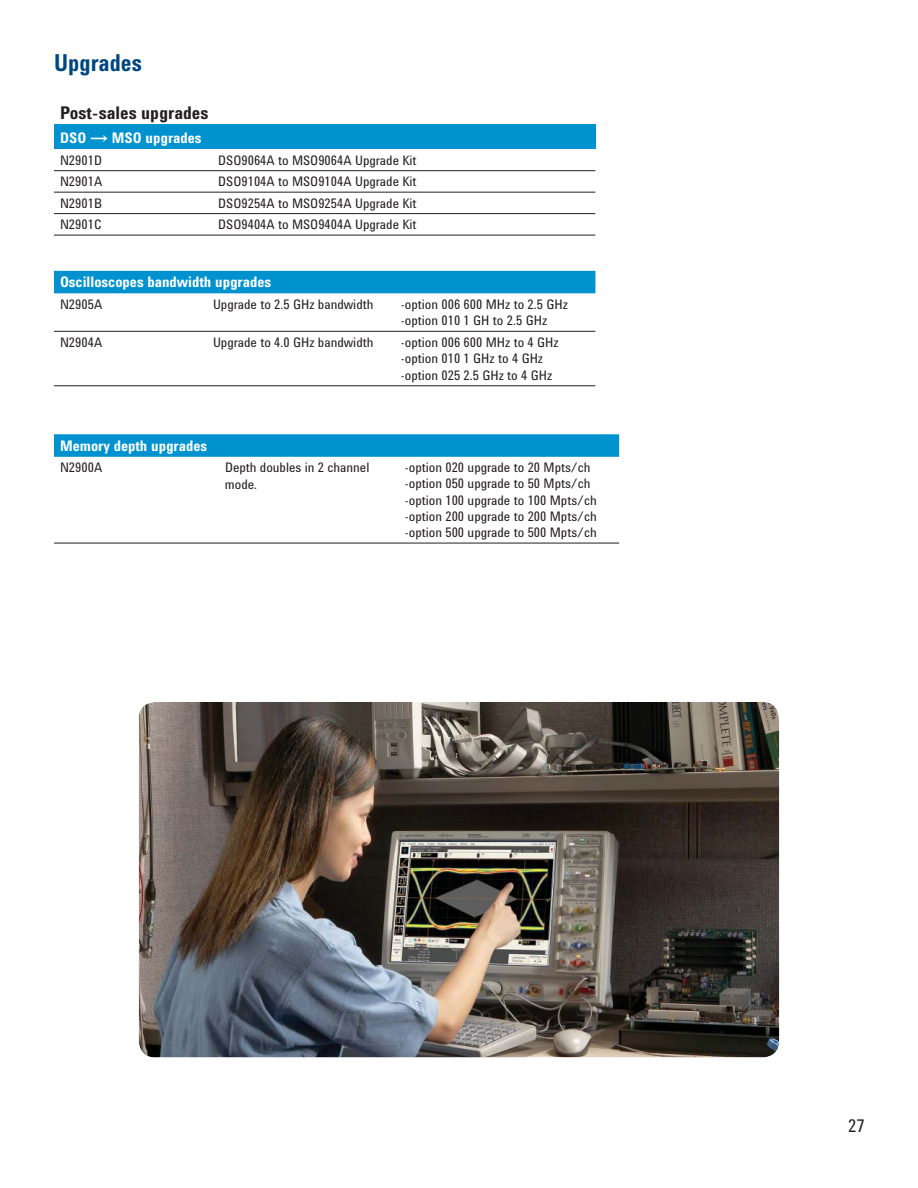
<style>
.page{position:relative;width:918px;height:1188px;background:#fff}
.page>*{position:absolute;margin:0;border:0;box-sizing:border-box;transform-origin:0 0}
.t1{font:700 24px "Agilent Condensed CFF";color:#00467f;scale:.95 1}
.t2{font:700 18px "Agilent Condensed CFF";color:#231f20}
.t3{font:18px "Agilent Condensed CFF";color:#231f20}
.t4{font:700 15px "Agilent Condensed CFF";color:#fff}
.t5{font:13.5px/16.5px "Agilent Condensed CFF";color:#231f20}
.s1{font-size:18px}
</style>
<div class="page">
<div style="left:54px;top:125px;width:541px;height:24px;background:#0092cf"></div>
<hr style="left:54px;top:213px;width:541px;height:1px;background:#231f20">
<hr style="left:54px;top:235px;width:541px;height:1px;background:#231f20">
<hr style="left:54px;top:170px;width:541px;height:1px;background:#231f20">
<hr style="left:54px;top:192px;width:158px;height:1px;background:#231f20">
<hr style="left:212px;top:192px;width:383px;height:1px;background:#231f20">
<div style="left:54px;top:271px;width:541px;height:22px;background:#0092cf"></div>
<hr style="left:54px;top:331px;width:541px;height:1px;background:#231f20">
<hr style="left:54px;top:385px;width:341px;height:1px;background:#231f20">
<hr style="left:395px;top:385px;width:200px;height:1px;background:#231f20">
<svg style="left:54px;top:434px;width:565px;height:23px;background:#0594cf"></svg>
<hr style="left:54px;top:543px;width:345px;height:1px;background:#231f20">
<hr style="left:399px;top:543px;width:220px;height:1px;background:#231f20">
<img style="left:139px;top:702px;width:640px;height:356px;border-radius:16px">
<h1 class="t1" style="left:54px;top:54px;width:94px">Upgrades</h1>
<h2 class="t2" style="left:60px;top:106px;width:150px">Post-sales upgrades</h2>
<p class="t4" style="left:60px;top:133px;width:143px">DSO <span class="s1">→</span> MSO upgrades</p>
<p class="t5" style="left:60px;top:153px;width:44px">N2901D</p>
<p class="t5" style="left:218px;top:153px;width:200px">DSO9064A to MSO9064A Upgrade Kit</p>
<p class="t5" style="left:60px;top:175px;width:44px">N2901A</p>
<p class="t5" style="left:218px;top:175px;width:200px">DSO9104A to MSO9104A Upgrade Kit</p>
<p class="t5" style="left:60px;top:196px;width:44px">N2901B</p>
<p class="t5" style="left:218px;top:196px;width:200px">DSO9254A to MSO9254A Upgrade Kit</p>
<p class="t5" style="left:60px;top:218px;width:43px">N2901C</p>
<p class="t5" style="left:218px;top:218px;width:200px">DSO9404A to MSO9404A Upgrade Kit</p>
<p class="t4" style="left:60px;top:277px;width:213px">Oscilloscopes bandwidth upgrades</p>
<p class="t5" style="left:60px;top:297px;width:44px">N2905A</p>
<p class="t5" style="left:213px;top:297px;width:162px">Upgrade to 2.5 GHz bandwidth</p>
<p class="t5" style="left:401px;top:297px;width:169px">-option 006 600 MHz to 2.5 GHz -option 010 1 GH to 2.5 GHz</p>
<p class="t5" style="left:60px;top:335px;width:44px">N2904A</p>
<p class="t5" style="left:213px;top:335px;width:162px">Upgrade to 4.0 GHz bandwidth</p>
<p class="t5" style="left:401px;top:335px;width:159px">-option 006 600 MHz to 4 GHz -option 010 1 GHz to 4 GHz -option 025 2.5 GHz to 4 GHz</p>
<p class="t4" style="left:60px;top:440px;width:149px">Memory depth upgrades</p>
<p class="t5" style="left:60px;top:461px;width:44px">N2900A</p>
<p class="t5" style="left:225px;top:461px;width:146px">Depth doubles in 2 channel mode.</p>
<p class="t5" style="left:405px;top:461px;width:193px">-option 020 upgrade to 20 Mpts/ch -option 050 upgrade to 50 Mpts/ch -option 100 upgrade to 100 Mpts/ch -option 200 upgrade to 200 Mpts/ch -option 500 upgrade to 500 Mpts/ch</p>
<h2 class="t3" style="left:848px;top:1120px;width:18px">27</h2>
</div>
